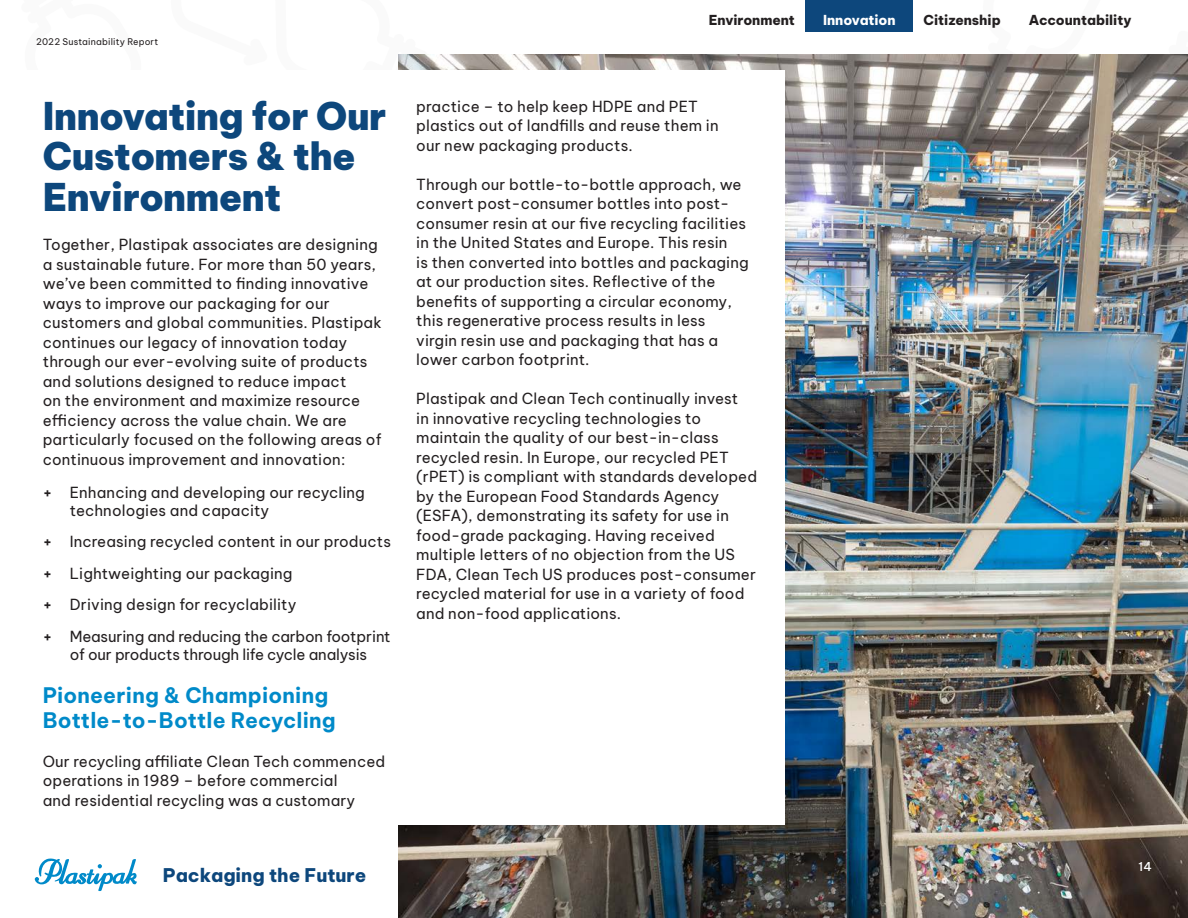
<style>
.page{position:relative;width:1188px;height:918px;background:#fff}
.page>*{position:absolute;margin:0;border:0;box-sizing:border-box;transform-origin:0 0}
.Body{font:900 37.5px/40.5px "Be Vietnam Pro";letter-spacing:-.01em;color:#0d477c}
.t1{font:700 21px/25.2px "Be Vietnam Pro";letter-spacing:.01em;color:#008ac9}
.t2{font:800 18.45px "Be Vietnam Pro";color:#0d477c}
.Body-2{font:15px/19.5px "Be Vietnam Pro";letter-spacing:.01em;color:#231f20}
.Bold_Word{font:15px/19.5px "Be Vietnam Pro";letter-spacing:.01em;color:#231f20}
.Body-3{font:15px/18px "Be Vietnam Pro";letter-spacing:-.01em;color:#231f20;text-align:center}
.Top_Header{font:800 13.5px "Be Vietnam Pro";color:#231f20}
.Top_Header-2{font:800 13.5px "Be Vietnam Pro";letter-spacing:-.005em;color:#fff}
.t3{font:500 12px "Be Vietnam Pro";color:#fff}
.Body-4{font:9px "Be Vietnam Pro";letter-spacing:.02em;color:#231f20}
.s1{font-weight:600}
</style>
<div class="page">
<div style="left:806px;top:0;width:107px;height:32px;background:#0d477c"></div>
<img style="left:398px;top:54px;width:790px;height:864px">
<div style="left:0;top:70px;width:785px;height:755px;background:#fff"></div>
<svg style="left:35px;top:858px;width:102px;height:33px"></svg>
<p class="Body-4" style="left:36px;top:34px;width:124px">2022 Sustainability Report</p>
<p class="Body" style="left:43px;top:91px;width:345px">Innovating for Our<br>Customers &amp; the<br>Environment</p>
<p class="Body-2" style="left:43px;top:233px;width:340px">Together, Plastipak associates are designing a sustainable future. For more than 50 years, we’ve been committed to finding innovative ways to improve our packaging for our customers and global communities. Plastipak continues our legacy of innovation today through our ever-evolving suite of products and solutions designed to reduce impact<br>on the environment and maximize resource efficiency across the value chain. We are particularly focused on the following areas of continuous improvement and innovation:</p>
<p class="Body-2" style="left:70px;top:482px;width:297px;line-height:18px;text-indent:-27px"><span class="s1">+</span> Enhancing and developing our recycling technologies and capacity</p>
<p class="Body-2" style="left:43px;top:530px;width:350px"><span class="s1">+</span> Increasing recycled content in our products</p>
<p class="Body-2" style="left:43px;top:562px;width:251px"><span class="s1">+</span> Lightweighting our packaging</p>
<p class="Body-2" style="left:43px;top:593px;width:255px"><span class="s1">+</span> Driving design for recyclability</p>
<p class="Body-3" style="left:43px;top:626px;width:349px"><span class="s1">+</span> Measuring and reducing the carbon footprint of our products through life cycle analysis</p>
<h3 class="t1" style="left:43px;top:680px;width:294px">Pioneering &amp; Championing<br>Bottle-to-Bottle Recycling</h3>
<p class="Bold_Word" style="left:43px;top:750px;width:344px">Our recycling affiliate Clean Tech commenced operations in 1989 – before commercial<br>and residential recycling was a customary</p>
<p class="t2" style="left:163px;top:859px;width:205px">Packaging the Future</p>
<p class="Top_Header" style="left:709px;top:9px;width:88px">Environment</p>
<p class="Top_Header-2" style="left:823px;top:9px;width:74px">Innovation</p>
<p class="Top_Header" style="left:924px;top:9px;width:79px">Citizenship</p>
<p class="Top_Header" style="left:1029px;top:9px;width:104px">Accountability</p>
<p class="Body-2" style="left:416px;top:95px;width:304px">practice – to help keep HDPE and PET plastics out of landfills and reuse them in our new packaging products.</p>
<p class="Body-2" style="left:416px;top:173px;width:334px">Through our bottle-to-bottle approach, we convert post-consumer bottles into post&shy;consumer resin at our five recycling facilities in the United States and Europe. This resin<br>is then converted into bottles and packaging at our production sites. Reflective of the benefits of supporting a circular economy, this regenerative process results in less virgin resin use and packaging that has a lower carbon footprint.</p>
<p class="Body-2" style="left:416px;top:387px;width:342px">Plastipak and Clean Tech continually invest<br>in innovative recycling technologies to maintain the quality of our best-in-class recycled resin. In Europe, our recycled PET (rPET) is compliant with standards developed by the European Food Standards Agency (ESFA), demonstrating its safety for use in food-grade packaging. Having received multiple letters of no objection from the US FDA, Clean Tech US produces post-consumer recycled material for use in a variety of food and non-food applications.</p>
<p class="t3" style="left:1139px;top:856px;width:15px">14</p>
</div>
